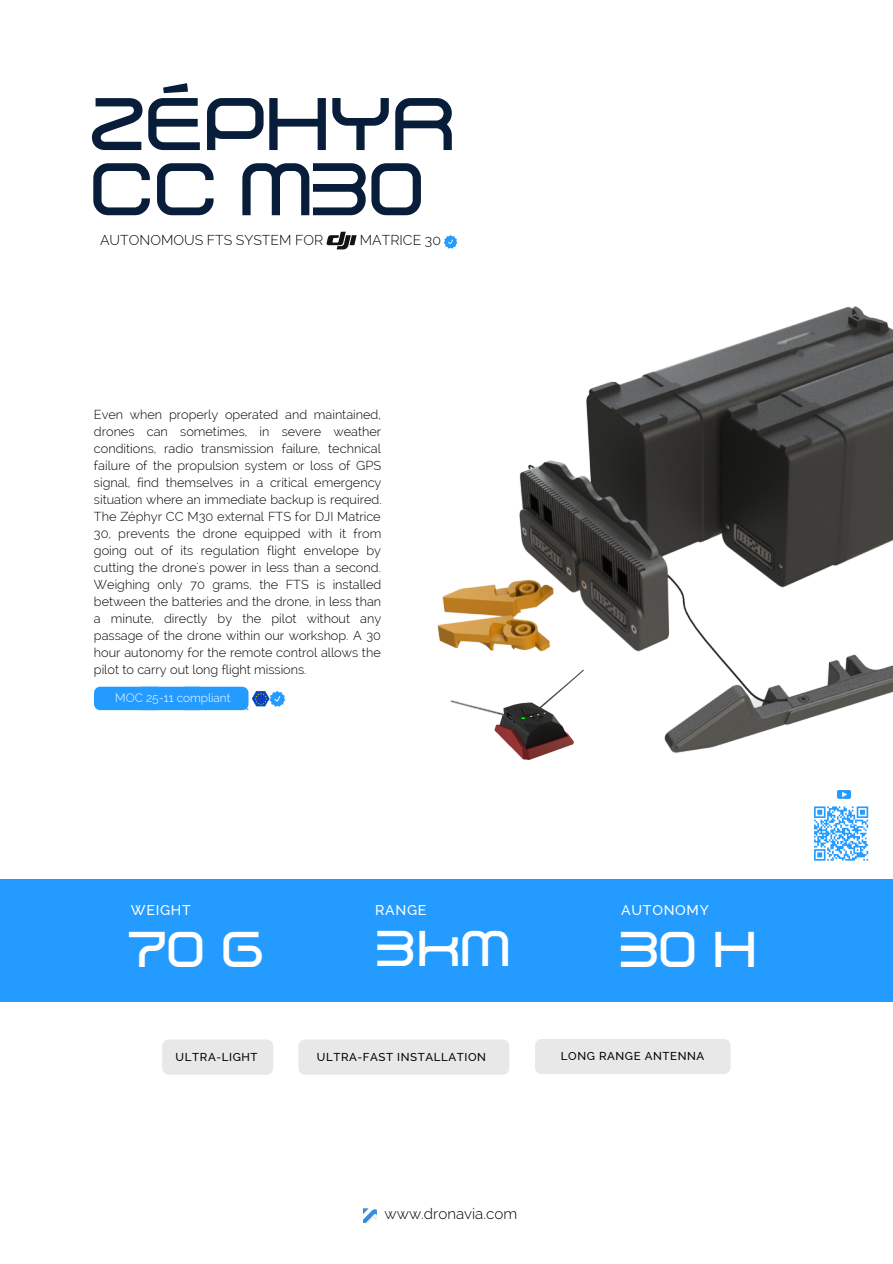
<style>
.page{position:relative;width:893px;height:1264px;background:#fff}
.page>*{position:absolute;margin:0;border:0;box-sizing:border-box;transform-origin:0 0}
.t1{font:72px/65.1px "Dekers Bold";color:#071d39}
.t2{font:48.9px "Dekers Bold";color:#fff}
.t3{font:300 15.15px "Raleway";color:#000}
.t4{font:500 14.1px "Raleway";letter-spacing:.05em;color:#fff}
.t5{font:300 13.95px "Raleway";color:#000}
.t6{font:300 12.75px/17px "Raleway";color:#000;text-align:justify}
.t7{font:300 11.85px "Raleway";color:#fff}
.t8{font:500 11.4px "Raleway";letter-spacing:.05em;color:#000}
</style>
<div class="page">
<svg style="left:94px;top:686px;width:191px;height:24px;background:#42a5fb"></svg>
<div style="left:0;top:879px;width:892px;height:123px;background:#249bff"></div>
<img style="left:363px;top:1208px;width:14px;height:15px">
<div style="left:162px;top:1039px;width:111px;height:35px;background:#e9e8e9"></div>
<div style="left:298px;top:1039px;width:211px;height:35px;background:#e9e8e9"></div>
<div style="left:535px;top:1039px;width:195px;height:35px;background:#e9e8e9"></div>
<svg style="left:444px;top:235px;width:13px;height:14px"></svg>
<img style="left:326px;top:231px;width:31px;height:19px">
<img style="left:437px;top:306px;width:455px;height:447px">
<svg style="left:437px;top:659px;width:125px;height:18px"></svg>
<div style="left:551px;top:677px;width:102px;height:48px;background:#fff"></div>
<img style="left:438px;top:664px;width:191px;height:96px">
<img style="left:437px;top:677px;width:67px;height:78px">
<svg style="left:837px;top:790px;width:14px;height:9px"></svg>
<svg style="left:814px;top:806px;width:55px;height:55px"></svg>
<p class="t1" style="left:90px;top:99px;width:367px">ZÉPHYR<br>CC M30</p>
<p class="t5" style="left:100px;top:232px;width:225px">AUTONOMOUS FTS SYSTEM FOR</p>
<p class="t5" style="left:360px;top:232px;width:83px">MATRICE 30</p>
<p class="t6" style="left:94px;top:406px;width:289px">Even when properly operated and maintained, drones can sometimes, in severe weather conditions, radio transmission failure, technical failure of the propulsion system or loss of GPS signal, find themselves in a critical emergency situation where an immediate backup is required.<br>The Zéphyr CC M30 external FTS for DJI Matrice 30, prevents the drone equipped with it from going out of its regulation flight envelope by cutting the drone's power in less than a second.<br>Weighing only 70 grams, the FTS is installed between the batteries and the drone, in less than a minute, directly by the pilot without any passage of the drone within our workshop. A 30 hour autonomy for the remote control allows the pilot to carry out long flight missions.</p>
<p class="t7" style="left:115px;top:690px;width:117px">MOC 25-11 compliant</p>
<p class="t4" style="left:131px;top:901px;width:61px">WEIGHT</p>
<p class="t2" style="left:129px;top:930px;width:136px">70 G</p>
<p class="t4" style="left:375px;top:901px;width:53px">RANGE</p>
<p class="t2" style="left:377px;top:929px;width:134px">3KM</p>
<p class="t4" style="left:621px;top:901px;width:89px">AUTONOMY</p>
<p class="t2" style="left:621px;top:930px;width:137px">30 H</p>
<p class="t8" style="left:176px;top:1050px;width:83px">ULTRA-LIGHT</p>
<p class="t8" style="left:317px;top:1050px;width:171px">ULTRA-FAST INSTALLATION</p>
<p class="t8" style="left:560px;top:1049px;width:145px">LONG RANGE ANTENNA</p>
<p class="t3" style="left:384px;top:1205px;width:134px">www.dronavia.com</p>
</div>
